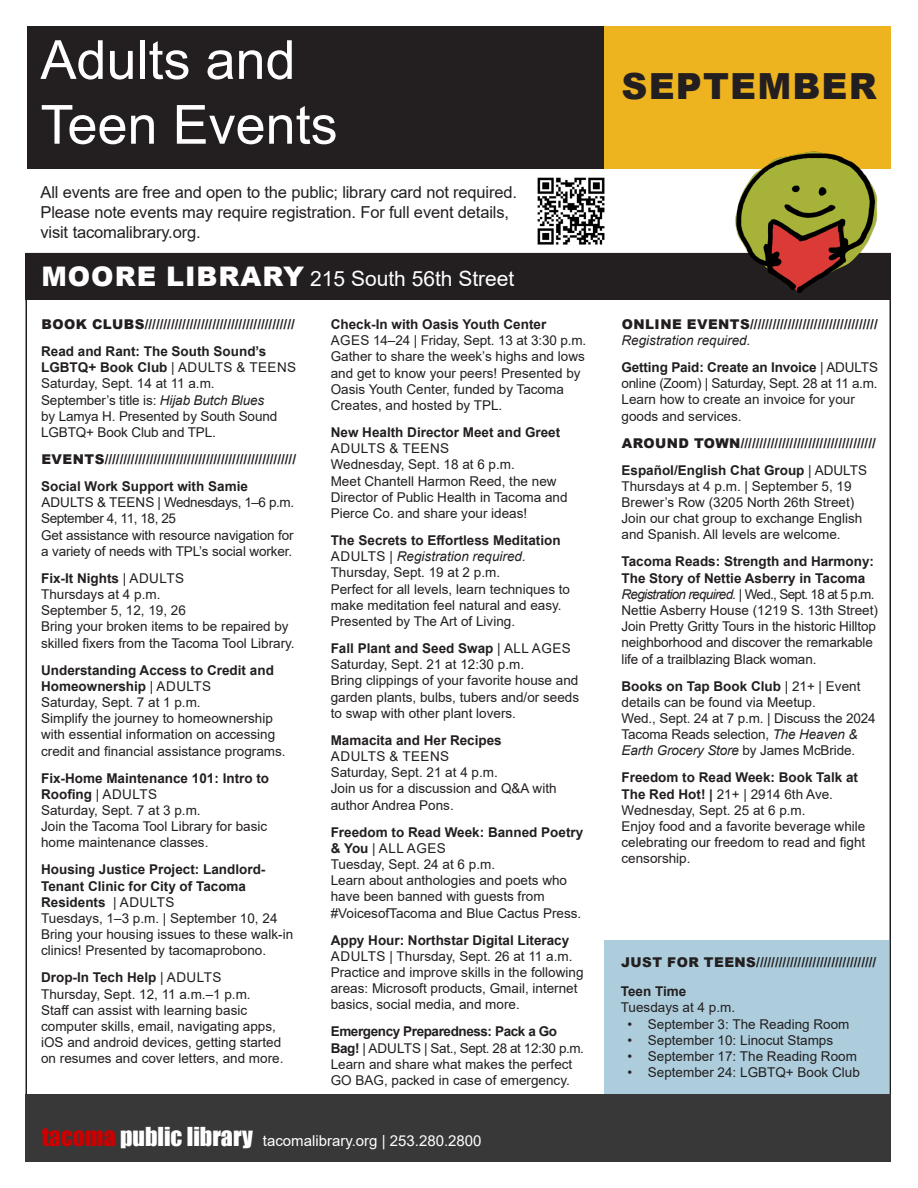
<style>
.page{position:relative;width:918px;height:1188px;background:#fff}
.page>*{position:absolute;margin:0;border:0;box-sizing:border-box;transform-origin:0 0}
.t1{font:54px "Arial";color:#fff}
.t2{font:900 36px "Arial";letter-spacing:.03em;color:#231f20}
.t3{font:21px "Arial";color:#fff}
.t4{font:16.5px/19.8px "Arial";letter-spacing:-.01em;color:#231f20}
.t5{font:15px "Arial";color:#fff}
.t6{font:13.5px/16.2px "Arial";color:#231f20}
.t7{font:700 13.5px/16.2px "Arial";color:#231f20}
.t8{font:900 13.5px "Arial";letter-spacing:.035em;color:#231f20}
.t9{font:700 13.5px/16.2px "Arial";letter-spacing:-.03em;color:#231f20}
.t10{font:13.5px "Arial";letter-spacing:-.03em;color:#231f20}
.t11{font:italic 13.5px "Arial";color:#231f20}
.t12{font:italic 13.5px "Arial";letter-spacing:-.05em;color:#231f20}
.t13{font:13.5px "Arial";letter-spacing:-.02em;color:#231f20}
.t14{font:13.5px "Arial";letter-spacing:.035em;color:#231f20}
.s1{font-weight:900;font-size:27px}
.s2{font-weight:400}
.s3{font-style:italic}
.s4{font-style:normal}
.s5{font-family:"Impact";font-size:24px;color:#c00}
.s6{font-family:"Impact";font-size:24px}
.s7{font-weight:700}
</style>
<div class="page">
<div style="left:604px;top:940px;width:285px;height:154px;background:#adcddc"></div>
<div style="left:27px;top:26px;width:577px;height:143px;background:#231f20"></div>
<div style="left:604px;top:26px;width:287px;height:143px;background:#edb420"></div>
<div style="left:26px;top:254px;width:865px;height:46px;background:#231f20"></div>
<div style="left:26px;top:1094px;width:865px;height:68px;background:#373837"></div>
<img style="left:735px;top:151px;width:144px;height:142px">
<img style="left:537px;top:177px;width:68px;height:68px">
<p class="t1" style="left:40px;top:23px;width:257px">Adults and</p>
<p class="t1" style="left:40px;top:88px;width:299px">Teen Events</p>
<p class="t4" style="left:40px;top:183px;width:478px">All events are free and open to the public; library card not required.<br>Please note events may require registration. For full event details, visit tacomalibrary.org.</p>
<p class="t3" style="left:41px;top:264px;width:475px"><span class="s1">MOORE LIBRARY</span> 215 South 56th Street</p>
<p class="t8" style="left:41px;top:314px;width:255px">BOOK CLUBS////////////////////////////////////////</p>
<p class="t7" style="left:41px;top:343px;width:257px">Read and Rant: The South Sound’s<br>LGBTQ+ Book Club <span class="s2">| ADULTS &amp; TEENS</span></p>
<p class="t6" style="left:41px;top:376px;width:175px">Saturday, Sept. 14 at 11 a.m.</p>
<p class="t6" style="left:41px;top:392px;width:238px">September’s title is: <span class="s3">Hijab Butch Blues </span>by Lamya H. Presented by South Sound<br>LGBTQ+ Book Club and TPL.</p>
<p class="t8" style="left:41px;top:449px;width:256px">EVENTS///////////////////////////////////////////////////</p>
<p class="t7" style="left:41px;top:478px;width:208px">Social Work Support with Samie</p>
<p class="t10" style="left:41px;top:493px;width:254px">ADULTS &amp; TEENS | Wednesdays, 1–6 p.m.</p>
<p class="t10" style="left:41px;top:509px;width:136px">September 4, 11, 18, 25</p>
<p class="t6" style="left:41px;top:527px;width:254px">Get assistance with resource navigation for a variety of needs with TPL’s social worker.</p>
<p class="t7" style="left:41px;top:570px;width:145px">Fix-It Nights <span class="s2">| ADULTS</span></p>
<p class="t6" style="left:41px;top:586px;width:121px">Thursdays at 4 p.m.</p>
<p class="t6" style="left:41px;top:602px;width:146px">September 5, 12, 19, 26</p>
<p class="t6" style="left:41px;top:619px;width:255px">Bring your broken items to be repaired by skilled fixers from the Tacoma Tool Library.</p>
<p class="t7" style="left:41px;top:662px;width:234px">Understanding Access to Credit and<br>Homeownership <span class="s2">| ADULTS</span></p>
<p class="t6" style="left:41px;top:694px;width:161px">Saturday, Sept. 7 at 1 p.m.</p>
<p class="t6" style="left:41px;top:710px;width:246px">Simplify the journey to homeownership with essential information on accessing credit and financial assistance programs.</p>
<p class="t7" style="left:41px;top:770px;width:230px">Fix-Home Maintenance 101: Intro to<br>Roofing <span class="s2">| ADULTS</span></p>
<p class="t6" style="left:41px;top:802px;width:161px">Saturday, Sept. 7 at 3 p.m.</p>
<p class="t6" style="left:41px;top:818px;width:228px">Join the Tacoma Tool Library for basic home maintenance classes.</p>
<p class="t7" style="left:41px;top:862px;width:226px">Housing Justice Project: Landlord-<br>Tenant Clinic for City of Tacoma<br>Residents <span class="s2">| ADULTS</span></p>
<p class="t6" style="left:41px;top:910px;width:238px">Tuesdays, 1–3 p.m. | September 10, 24</p>
<p class="t6" style="left:41px;top:926px;width:254px">Bring your housing issues to these walk-in clinics! Presented by tacomaprobono.</p>
<p class="t7" style="left:41px;top:970px;width:182px">Drop-In Tech Help <span class="s2">| ADULTS</span></p>
<p class="t6" style="left:41px;top:986px;width:211px">Thursday, Sept. 12, 11 a.m.–1 p.m.</p>
<p class="t6" style="left:41px;top:1002px;width:244px">Staff can assist with learning basic computer skills, email, navigating apps, iOS and android devices, getting started on resumes and cover letters, and more.</p>
<p class="t7" style="left:331px;top:316px;width:217px">Check-In with Oasis Youth Center</p>
<p class="t6" style="left:331px;top:332px;width:257px">AGES 14–24 | Friday, Sept. 13 at 3:30 p.m.</p>
<p class="t6" style="left:331px;top:349px;width:256px">Gather to share the week’s highs and lows and get to know your peers! Presented by Oasis Youth Center, funded by Tacoma Creates, and hosted by TPL.</p>
<p class="t7" style="left:331px;top:424px;width:231px">New Health Director Meet and Greet</p>
<p class="t14" style="left:331px;top:439px;width:120px">ADULTS &amp; TEENS</p>
<p class="t6" style="left:331px;top:457px;width:186px">Wednesday, Sept. 18 at 6 p.m.</p>
<p class="t6" style="left:331px;top:473px;width:238px">Meet Chantell Harmon Reed, the new<br>Director of Public Health in Tacoma and<br>Pierce Co. and share your ideas!</p>
<p class="t7" style="left:331px;top:532px;width:231px">The Secrets to Effortless Meditation</p>
<p class="t11" style="left:331px;top:548px;width:196px"><span class="s4">ADULTS |</span> Registration required.</p>
<p class="t6" style="left:331px;top:565px;width:171px">Thursday, Sept. 19 at 2 p.m.</p>
<p class="t6" style="left:331px;top:581px;width:241px">Perfect for all levels, learn techniques to make meditation feel natural and easy.<br>Presented by The Art of Living.</p>
<p class="t7" style="left:331px;top:640px;width:242px">Fall Plant and Seed Swap <span class="s2">| ALL AGES</span></p>
<p class="t6" style="left:331px;top:656px;width:195px">Saturday, Sept. 21 at 12:30 p.m.</p>
<p class="t6" style="left:331px;top:673px;width:250px;text-align:justify">Bring clippings of your favorite house and garden plants, bulbs, tubers and/or seeds to swap with other plant lovers.</p>
<p class="t7" style="left:331px;top:732px;width:173px">Mamacita and Her Recipes</p>
<p class="t14" style="left:331px;top:747px;width:120px">ADULTS &amp; TEENS</p>
<p class="t6" style="left:331px;top:764px;width:169px">Saturday, Sept. 21 at 4 p.m.</p>
<p class="t6" style="left:331px;top:781px;width:227px">Join us for a discussion and Q&amp;A with author Andrea Pons.</p>
<p class="t7" style="left:331px;top:824px;width:254px">Freedom to Read Week: Banned Poetry &amp; You <span class="s2">| ALL AGES</span></p>
<p class="t6" style="left:331px;top:856px;width:166px">Tuesday, Sept. 24 at 6 p.m.</p>
<p class="t6" style="left:331px;top:872px;width:252px">Learn about anthologies and poets who have been banned with guests from #VoicesofTacoma and Blue Cactus Press.</p>
<p class="t7" style="left:331px;top:932px;width:240px">Appy Hour: Northstar Digital Literacy</p>
<p class="t6" style="left:331px;top:948px;width:243px">ADULTS | Thursday, Sept. 26 at 11 a.m.</p>
<p class="t6" style="left:331px;top:964px;width:254px">Practice and improve skills in the following areas: Microsoft products, Gmail, internet basics, social media, and more.</p>
<p class="t9" style="left:331px;top:1024px;width:255px">Emergency Preparedness: Pack a Go<br>Bag! <span class="s2">| ADULTS | Sat., Sept. 28 at 12:30 p.m.</span></p>
<p class="t6" style="left:331px;top:1056px;width:243px">Learn and share what makes the perfect<br>GO BAG, packed in case of emergency.</p>
<p class="t5" style="left:42px;top:1131px;width:441px"><span class="s5">tacoma</span> <span class="s6">public library</span> tacomalibrary.org | 253.280.2800</p>
<p class="t2" style="left:622px;top:60px;width:257px">SEPTEMBER</p>
<p class="t8" style="left:622px;top:314px;width:258px">ONLINE EVENTS//////////////////////////////////</p>
<p class="t11" style="left:622px;top:332px;width:131px">Registration required.</p>
<p class="t7" style="left:622px;top:359px;width:258px">Getting Paid: Create an Invoice <span class="s2">| ADULTS</span></p>
<p class="t13" style="left:622px;top:374px;width:258px">online (Zoom) | Saturday, Sept. 28 at 11 a.m.</p>
<p class="t6" style="left:622px;top:392px;width:235px">Learn how to create an invoice for your goods and services.</p>
<p class="t8" style="left:622px;top:433px;width:256px">AROUND TOWN////////////////////////////////////</p>
<p class="t7" style="left:622px;top:462px;width:247px">Español/English Chat Group <span class="s2">| ADULTS</span></p>
<p class="t6" style="left:622px;top:478px;width:232px">Thursdays at 4 p.m. | September 5, 19</p>
<p class="t6" style="left:622px;top:494px;width:234px">Brewer’s Row (3205 North 26th Street)</p>
<p class="t6" style="left:622px;top:510px;width:242px">Join our chat group to exchange English and Spanish. All levels are welcome.</p>
<p class="t7" style="left:622px;top:554px;width:254px">Tacoma Reads: Strength and Harmony:<br>The Story of Nettie Asberry in Tacoma</p>
<p class="t12" style="left:622px;top:585px;width:255px">Registration required. <span class="s4">| Wed., Sept. 18 at 5 p.m.</span></p>
<p class="t6" style="left:622px;top:602px;width:258px">Nettie Asberry House (1219 S. 13th Street)</p>
<p class="t6" style="left:622px;top:618px;width:256px">Join Pretty Gritty Tours in the historic Hilltop neighborhood and discover the remarkable life of a trailblazing Black woman.</p>
<p class="t6" style="left:622px;top:678px;width:240px"><span class="s7">Books on Tap Book Club</span> | 21+ | Event details can be found via Meetup.</p>
<p class="t6" style="left:622px;top:710px;width:256px">Wed., Sept. 24 at 7 p.m. | Discuss the 2024<br>Tacoma Reads selection, <span class="s3">The Heaven &amp;<br>Earth Grocery Store</span> by James McBride.</p>
<p class="t7" style="left:622px;top:770px;width:238px">Freedom to Read Week: Book Talk at<br>The Red Hot! | <span class="s2">21+ | 2914 6th Ave.</span></p>
<p class="t6" style="left:622px;top:802px;width:186px">Wednesday, Sept. 25 at 6 p.m.</p>
<p class="t6" style="left:622px;top:818px;width:245px;text-align:justify">Enjoy food and a favorite beverage while celebrating our freedom to read and fight censorship.</p>
<p class="t8" style="left:621px;top:953px;width:257px">JUST FOR TEENS////////////////////////////////</p>
<p class="t7" style="left:621px;top:983px;width:67px">Teen Time</p>
<p class="t6" style="left:621px;top:999px;width:116px">Tuesdays at 4 p.m.</p>
<p class="t6" style="left:628px;top:1016px;width:223px">• September 3: The Reading Room</p>
<p class="t6" style="left:628px;top:1032px;width:207px">• September 10: Linocut Stamps</p>
<p class="t6" style="left:628px;top:1048px;width:231px">• September 17: The Reading Room</p>
<p class="t6" style="left:628px;top:1064px;width:234px">• September 24: LGBTQ+ Book Club</p>
</div>
